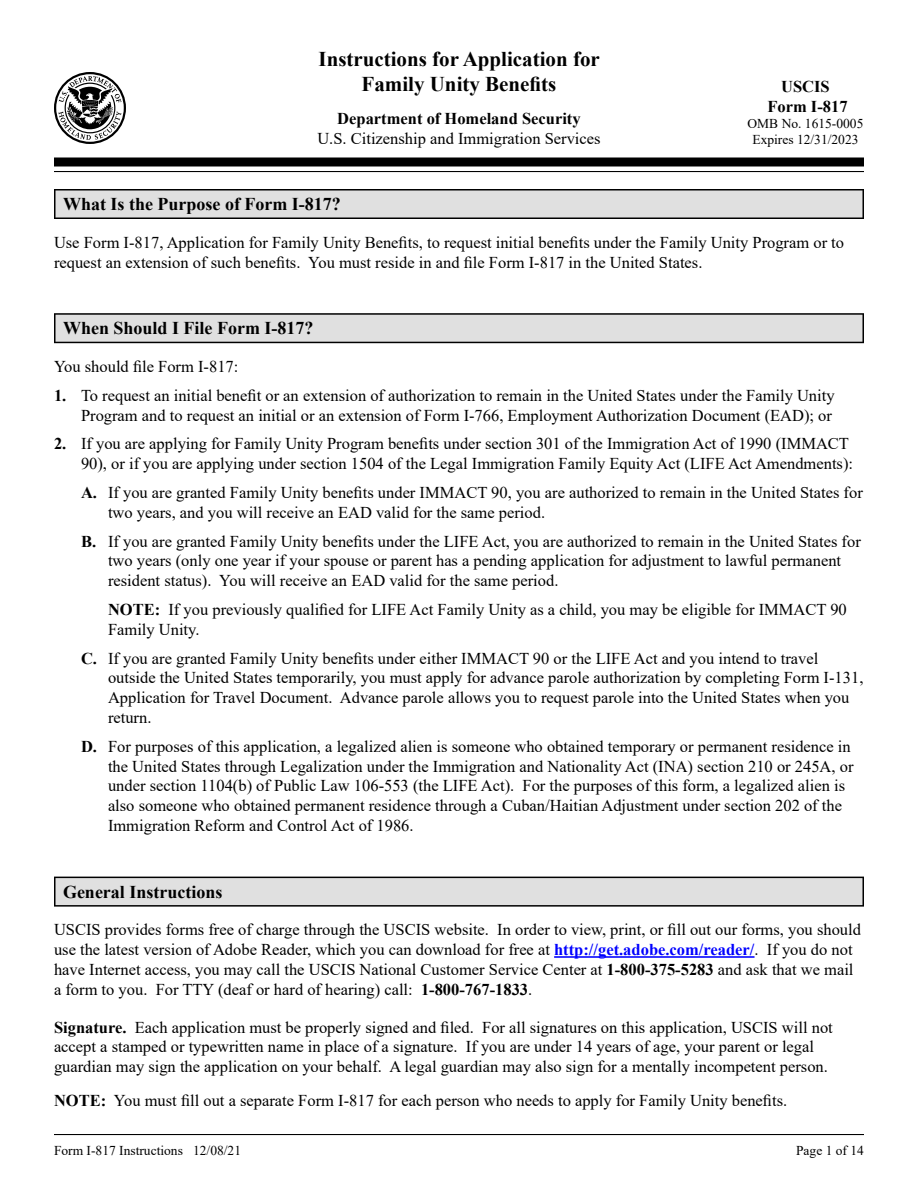
<style>
.page{position:relative;width:918px;height:1188px;background:#fff}
.page>*{position:absolute;margin:0;border:0;box-sizing:border-box;transform-origin:0 0}
.t1{font:700 21px/25.2px "Times New Roman";color:#000;text-align:center}
.Section_Header_1__T{font:700 18px "Times New Roman";color:#000}
.Body_1__T{font:16.5px/19.8px "Times New Roman";color:#000}
.Body_Extra_Space_1{font:16.5px/19.8px "Times New Roman";color:#000}
.Body_Indent_2__T{font:16.5px/19.8px "Times New Roman";color:#000}
.t2{font:700 16.5px/19.8px "Times New Roman";color:#000;text-align:center}
.t3{font:13.5px/16.2px "Times New Roman";color:#000;text-align:center}
.s1{font-weight:700}
.s2{font-weight:700;color:#00f}
</style>
<div class="page">
<svg style="left:54px;top:72px;width:72px;height:72px"></svg>
<div style="left:54px;top:158px;width:810px;height:8px;background:#000"></div>
<hr style="left:54px;top:171px;width:810px;height:1px;background:#000">
<hr style="left:54px;top:1134px;width:810px;height:1px;background:#000">
<div style="left:54px;top:189px;width:810px;height:30px;background:#000"></div>
<div style="left:56px;top:190px;width:806px;height:28px;background:#e0e0e0"></div>
<svg style="left:54px;top:313px;width:810px;height:30px;background:#272727"></svg>
<div style="left:56px;top:315px;width:806px;height:27px;background:#e0e0e0"></div>
<svg style="left:54px;top:877px;width:810px;height:30px;background:#292929"></svg>
<div style="left:56px;top:878px;width:806px;height:27px;background:#e0e0e0"></div>
<hr style="left:554px;top:956px;width:201px;height:2px;background:#00f">
<p class="t1" style="left:319px;top:45px;width:283px">Instructions for Application for<br>Family Unity Benefits</p>
<p class="t2" style="left:337px;top:108px;width:245px">Department of Homeland Security</p>
<p class="Body_1__T" style="left:317px;top:128px;width:285px">U.S. Citizenship and Immigration Services</p>
<p class="t2" style="left:767px;top:76px;width:82px">USCIS<br>Form I-817</p>
<p class="t3" style="left:748px;top:115px;width:117px">OMB No. 1615-0005<br>Expires 12/31/2023</p>
<p class="Section_Header_1__T" style="left:63px;top:191px;width:279px">What Is the Purpose of Form I-817?</p>
<p class="Body_1__T" style="left:54px;top:232px;width:792px">Use Form I-817, Application for Family Unity Benefits, to request initial benefits under the Family Unity Program or to request an extension of such benefits. You must reside in and file Form I-817 in the United States.</p>
<p class="Section_Header_1__T" style="left:63px;top:315px;width:252px">When Should I File Form I-817?</p>
<p class="Body_1__T" style="left:54px;top:356px;width:186px">You should file Form I-817:</p>
<p class="Body_1__T" style="left:54px;top:385px;width:782px;text-align:right"><span class="s1">1.</span> To request an initial benefit or an extension of authorization to remain in the United States under the Family Unity<br>Program and to request an initial or an extension of Form I-766, Employment Authorization Document (EAD); or</p>
<p class="Body_1__T" style="left:54px;top:433px;width:801px;text-align:right"><span class="s1">2.</span> If you are applying for Family Unity Program benefits under section 301 of the Immigration Act of 1990 (IMMACT<br>90), or if you are applying under section 1504 of the Legal Immigration Family Equity Act (LIFE Act Amendments):</p>
<p class="Body_1__T" style="left:108px;top:482px;width:756px;text-indent:-27px"><span class="s1">A.</span> If you are granted Family Unity benefits under IMMACT 90, you are authorized to remain in the United States for two years, and you will receive an EAD valid for the same period.</p>
<p class="Body_1__T" style="left:108px;top:531px;width:754px;text-indent:-27px"><span class="s1">B.</span> If you are granted Family Unity benefits under the LIFE Act, you are authorized to remain in the United States for two years (only one year if your spouse or parent has a pending application for adjustment to lawful permanent resident status). You will receive an EAD valid for the same period.</p>
<p class="Body_Indent_2__T" style="left:108px;top:599px;width:740px"><span class="s1">NOTE:</span> If you previously qualified for LIFE Act Family Unity as a child, you may be eligible for IMMACT 90<br>Family Unity.</p>
<p class="Body_1__T" style="left:108px;top:648px;width:757px;text-indent:-27px"><span class="s1">C.</span> If you are granted Family Unity benefits under either IMMACT 90 or the LIFE Act and you intend to travel outside the United States temporarily, you must apply for advance parole authorization by completing Form I-131, Application for Travel Document. Advance parole allows you to request parole into the United States when you return.</p>
<p class="Body_1__T" style="left:108px;top:736px;width:747px;text-indent:-27px"><span class="s1">D.</span> For purposes of this application, a legalized alien is someone who obtained temporary or permanent residence in the United States through Legalization under the Immigration and Nationality Act (INA) section 210 or 245A, or under section 1104(b) of Public Law 106-553 (the LIFE Act). For the purposes of this form, a legalized alien is also someone who obtained permanent residence through a Cuban/Haitian Adjustment under section 202 of the Immigration Reform and Control Act of 1986.</p>
<p class="Section_Header_1__T" style="left:63px;top:879px;width:161px">General Instructions</p>
<p class="Body_1__T" style="left:54px;top:919px;width:809px">USCIS provides forms free of charge through the USCIS website. In order to view, print, or fill out our forms, you should use the latest version of Adobe Reader, which you can download for free at <span class="s2">http://get.adobe.com/reader/</span>. If you do not have Internet access, you may call the USCIS National Customer Service Center at <span class="s1">1-800-375-5283</span> and ask that we mail a form to you. For TTY (deaf or hard of hearing) call: <span class="s1">1-800-767-1833</span>.</p>
<p class="Body_Extra_Space_1" style="left:54px;top:1017px;width:780px"><span class="s1">Signature.</span> Each application must be properly signed and filed. For all signatures on this application, USCIS will not accept a stamped or typewritten name in place of a signature. If you are under 14 years of age, your parent or legal guardian may sign the application on your behalf. A legal guardian may also sign for a mentally incompetent person.</p>
<p class="Body_Extra_Space_1" style="left:54px;top:1090px;width:735px"><span class="s1">NOTE:</span> You must fill out a separate Form I-817 for each person who needs to apply for Family Unity benefits.</p>
<p class="t3" style="left:54px;top:1142px;width:189px">Form I-817 Instructions 12/08/21</p>
<p class="t3" style="left:796px;top:1142px;width:69px">Page 1 of 14</p>
</div>
